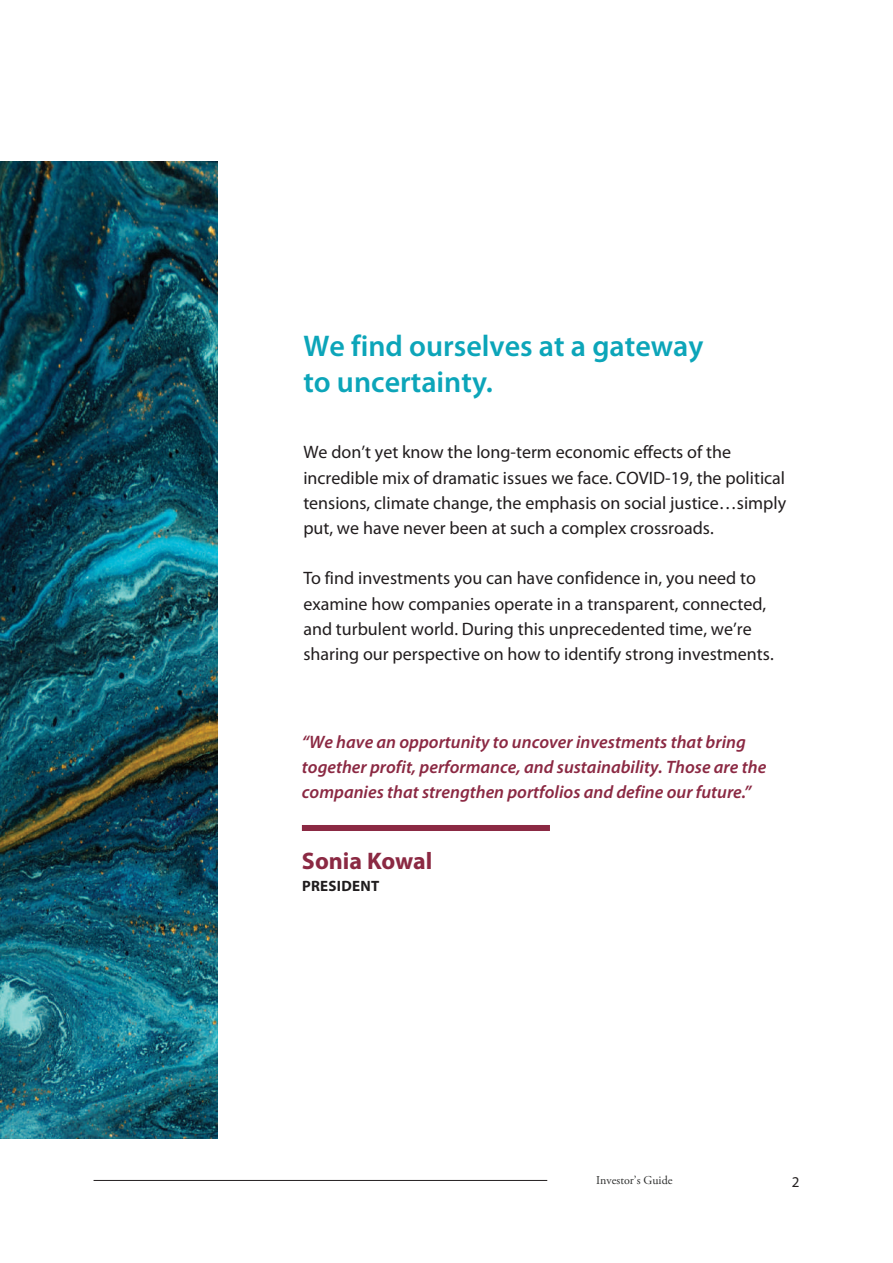
<style>
.page{position:relative;width:893px;height:1263px;background:#fff}
.page>*{position:absolute;margin:0;border:0;box-sizing:border-box;transform-origin:0 0}
.t1{font:600 30px/36px "Myriad Pro";color:#0ca5b9}
.t2{font:700 24px "Myriad Pro";color:#8b2943}
.t3{font:18px/25.2px "Myriad Pro";color:#211d1e}
.t4{font:italic 600 18px/25.2px "Myriad Pro";color:#8b2943}
.t5{font:700 15px "Myriad Pro";letter-spacing:.02em;color:#201d1e}
.t6{font:15px "Myriad Pro";color:#231f20}
.t7{font:12px "Adobe Garamond Pro";color:#2e2f2e}
</style>
<div class="page">
<img style="left:0;top:162px;width:218px;height:976px">
<div style="left:302px;top:825px;width:248px;height:6px;background:#8b2943"></div>
<hr style="left:94px;top:1180px;width:453px;height:1px;background:#231f20">
<h1 class="t1" style="left:303px;top:327px;width:402px">We find ourselves at a gateway to uncertainty.</h1>
<p class="t3" style="left:303px;top:439px;width:484px">We don’t yet know the long-term economic effects of the incredible mix of dramatic issues we face. COVID-19, the political tensions, climate change, the emphasis on social justice…simply put, we have never been at such a complex crossroads.</p>
<p class="t3" style="left:303px;top:565px;width:472px">To find investments you can have confidence in, you need to examine how companies operate in a transparent, connected, and turbulent world. During this unprecedented time, we’re sharing our perspective on how to identify strong investments.</p>
<p class="t4" style="left:302px;top:729px;width:466px">“We have an opportunity to uncover investments that bring together profit, performance, and sustainability. Those are the companies that strengthen portfolios and define our future.”</p>
<h2 class="t2" style="left:302px;top:845px;width:132px">Sonia Kowal</h2>
<p class="t5" style="left:302px;top:876px;width:79px">PRESIDENT</p>
<p class="t7" style="left:596px;top:1173px;width:78px">Investor’s Guide</p>
<p class="t6" style="left:792px;top:1173px;width:9px">2</p>
</div>
